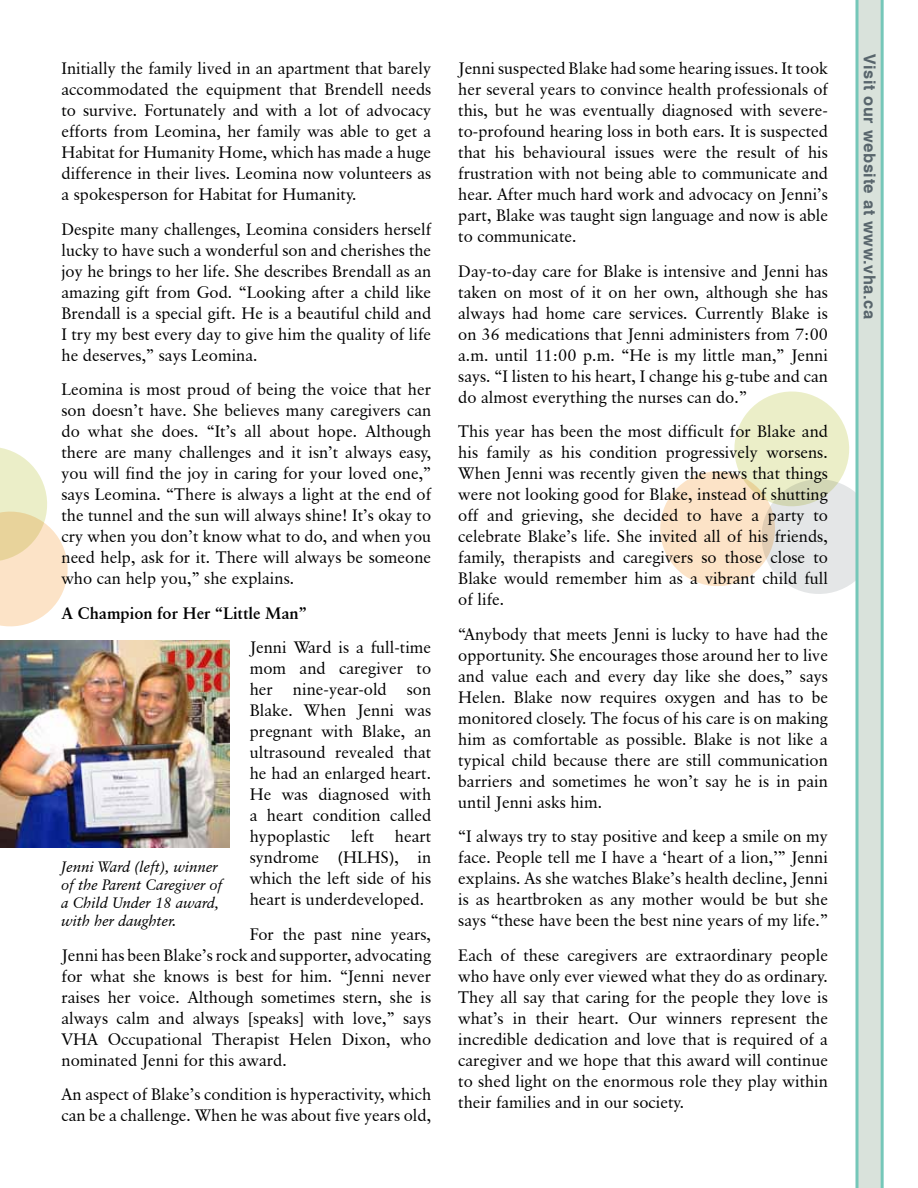
<style>
.page{position:relative;width:918px;height:1188px;background:#fff}
.page>*{position:absolute;margin:0;border:0;box-sizing:border-box;transform-origin:0 0}
.t1{font:16.5px/21px "Classical Garamond BT";color:#000;text-align:justify}
.t2{font:700 16.5px "Swiss 721 BT";letter-spacing:.04em;color:#58656c}
.t3{font:700 16.5px "Classical Garamond BT";color:#000}
.t4{font:italic 15px/18px "Classical Garamond BT";color:#000}
</style>
<div class="page">
<svg style="left:660px;top:0;width:224px;height:1188px"></svg>
<svg style="left:0;top:448px;width:68px;height:179px"></svg>
<img style="left:0;top:641px;width:230px;height:207px">
<p class="t1" style="left:61px;top:58px;width:371px">Initially the family lived in an apartment that barely accommodated the equipment that Brendell needs to survive. Fortunately and with a lot of advocacy efforts from Leomina, her family was able to get a Habitat for Humanity Home, which has made a huge difference in their lives. Leomina now volunteers as a spokesperson for Habitat for Humanity.</p>
<p class="t1" style="left:61px;top:218px;width:371px">Despite many challenges, Leomina considers herself lucky to have such a wonderful son and cherishes the joy he brings to her life. She describes Brendall as an amazing gift from God. “Looking after a child like Brendall is a special gift. He is a beautiful child and I try my best every day to give him the quality of life he deserves,” says Leomina.</p>
<p class="t1" style="left:61px;top:379px;width:371px">Leomina is most proud of being the voice that her son doesn’t have. She believes many caregivers can do what she does. “It’s all about hope. Although there are many challenges and it isn’t always easy, you will find the joy in caring for your loved one,” says Leomina. “There is always a light at the end of the tunnel and the sun will always shine! It’s okay to cry when you don’t know what to do, and when you need help, ask for it. There will always be someone who can help you,” she explains.</p>
<p class="t3" style="left:61px;top:603px;width:247px">A Champion for Her “Little Man”</p>
<p class="t1" style="left:250px;top:637px;width:183px">Jenni Ward is a full-time mom and caregiver to her nine-year-old son Blake. When Jenni was pregnant with Blake, an ultrasound revealed that he had an enlarged heart.<br>He was diagnosed with a heart condition called hypoplastic</p>
<p class="t1" style="left:250px;top:826px;width:183px;text-indent:145px">heart syndrome (HLHS), in which the left side of his heart is underdeveloped.</p>
<p class="t1" style="left:61px;top:923px;width:371px;text-indent:188px">For the past nine years, Jenni has been Blake’s rock and supporter, advocating for what she knows is best for him. “Jenni never raises her voice. Although sometimes stern, she is always calm and always [speaks] with love,” says VHA Occupational Therapist Helen Dixon, who nominated Jenni for this award.</p>
<p class="t1" style="left:61px;top:1084px;width:371px">An aspect of Blake’s condition is hyperactivity, which can be a challenge. When he was about five years old,</p>
<p class="t1" style="left:351px;top:826px;width:25px">left</p>
<p class="t4" style="left:61px;top:857px;width:162px">Jenni Ward (left), winner of the Parent Caregiver of a Child Under 18 award, with her daughter.</p>
<p class="t1" style="left:458px;top:58px;width:371px">Jenni suspected Blake had some hearing issues. It took her several years to convince health professionals of this, but he was eventually diagnosed with severe&shy;to-profound hearing loss in both ears. It is suspected that his behavioural issues were the result of his frustration with not being able to communicate and hear. After much hard work and advocacy on Jenni’s part, Blake was taught sign language and now is able to communicate.</p>
<p class="t1" style="left:458px;top:260px;width:371px">Day-to-day care for Blake is intensive and Jenni has taken on most of it on her own, although she has always had home care services. Currently Blake is on 36 medications that Jenni administers from 7:00 a.m. until 11:00 p.m. “He is my little man,” Jenni says. “I listen to his heart, I change his g-tube and can do almost everything the nurses can do.”</p>
<p class="t1" style="left:458px;top:421px;width:371px">This year has been the most difficult for Blake and his family as his condition progressively worsens.<br>When Jenni was recently given the news that things were not looking good for Blake, instead of shutting off and grieving, she decided to have a party to celebrate Blake’s life. She invited all of his friends, family, therapists and caregivers so those close to Blake would remember him as a vibrant child full of life.</p>
<p class="t1" style="left:458px;top:623px;width:371px">“Anybody that meets Jenni is lucky to have had the opportunity. She encourages those around her to live and value each and every day like she does,” says Helen. Blake now requires oxygen and has to be monitored closely. The focus of his care is on making him as comfortable as possible. Blake is not like a typical child because there are still communication barriers and sometimes he won’t say he is in pain until Jenni asks him.</p>
<p class="t1" style="left:458px;top:826px;width:371px">“I always try to stay positive and keep a smile on my face. People tell me I have a ‘heart of a lion,’” Jenni explains. As she watches Blake’s health decline, Jenni is as heartbroken as any mother would be but she says “these have been the best nine years of my life.”</p>
<p class="t1" style="left:458px;top:944px;width:371px">Each of these caregivers are extraordinary people who have only ever viewed what they do as ordinary.<br>They all say that caring for the people they love is what’s in their heart. Our winners represent the incredible dedication and love that is required of a caregiver and we hope that this award will continue to shed light on the enormous role they play within their families and in our society.</p>
<p class="t2" style="left:880px;top:54px;width:267px;rotate:90deg">Visit our website at www.vha.ca</p>
</div>
